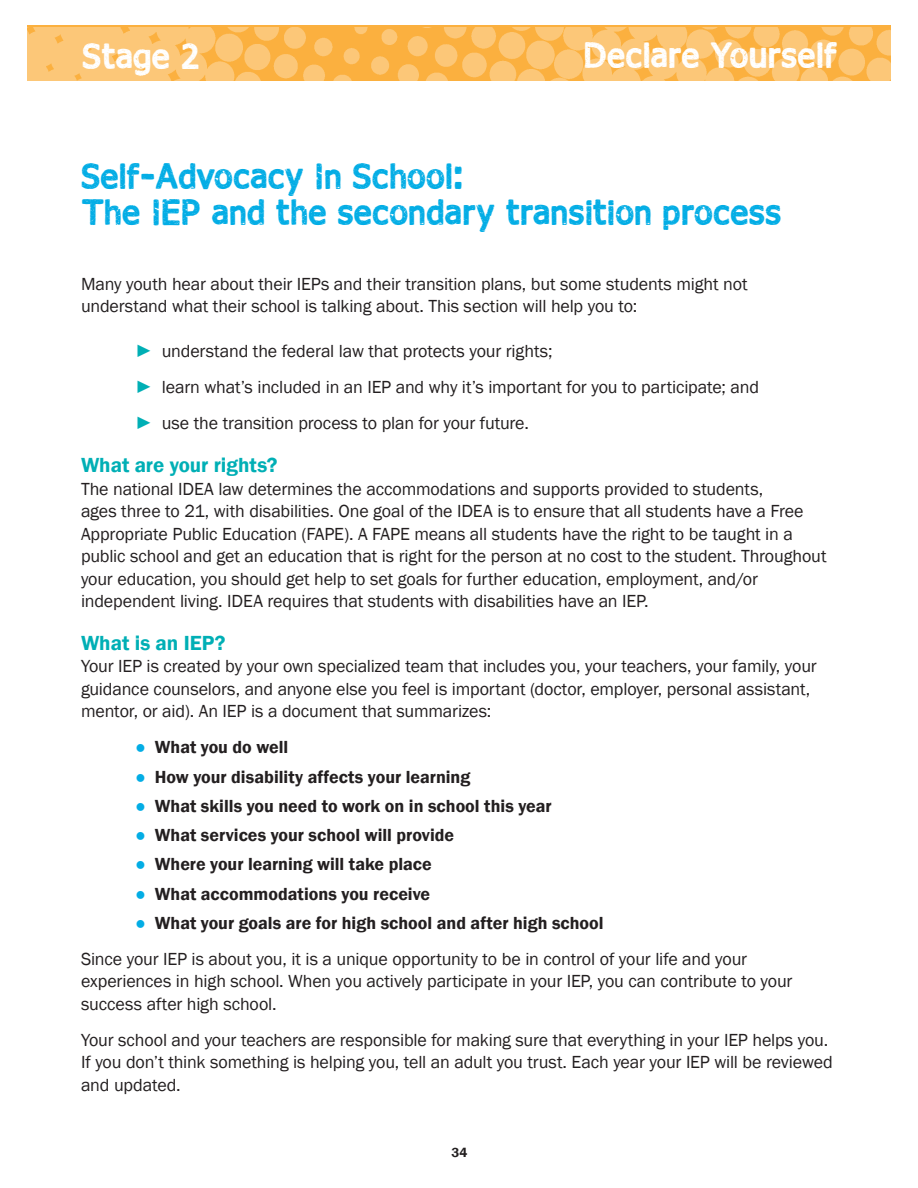
<style>
.page{position:relative;width:918px;height:1188px;background:#fff}
.page>*{position:absolute;margin:0;border:0;box-sizing:border-box;transform-origin:0 0}
.Headers{font:36px/36px "Good bye lullaby";color:#03ade5}
.t1{font:36px "Good bye lullaby";color:#fff}
.Paragraph_Header{font:600 21px "Franklin Gothic";color:#00afb5}
.Body_Copy{font:18px/22.5px "Franklin Gothic";letter-spacing:-.01em;color:#231f20}
.Body_Copy-2{font:600 18px "Franklin Gothic";color:#231f20}
.t2{font:600 13.5px "Franklin Gothic";color:#231f20}
.s1{color:#00afb5}
.s2{color:#03ade5}
</style>
<div class="page">
<img style="left:27px;top:27px;width:864px;height:54px">
<h1 class="t1" style="left:590px;top:37px;width:248px">Accept Yourself</h1>
<h1 class="t1" style="left:82px;top:38px;width:120px">Stage 2</h1>
<h1 class="t1" style="left:584px;top:37px;width:118px">Declare</h1>
<h1 class="t1" style="left:179px;top:38px;width:21px">1</h1>
<p class="Headers" style="left:81px;top:159px;width:702px">Self-Advocacy In School:<br>The IEP and the secondary transition process</p>
<p class="Body_Copy" style="left:81px;top:273px;width:668px">Many youth hear about their IEPs and their transition plans, but some students might not understand what their school is talking about. This section will help you to:</p>
<p class="Body_Copy" style="left:135px;top:341px;width:419px"><span class="s1">►</span> understand the federal law that protects your rights;</p>
<p class="Body_Copy" style="left:135px;top:377px;width:626px"><span class="s1">►</span> learn what’s included in an IEP and why it’s important for you to participate; and</p>
<p class="Body_Copy" style="left:135px;top:413px;width:395px"><span class="s1">►</span> use the transition process to plan for your future.</p>
<p class="Paragraph_Header" style="left:81px;top:452px;width:198px">What are your rights?</p>
<p class="Body_Copy" style="left:81px;top:478px;width:747px">The national IDEA law determines the accommodations and supports provided to students,<br>ages three to 21, with disabilities. One goal of the IDEA is to ensure that all students have a Free Appropriate Public Education (FAPE). A FAPE means all students have the right to be taught in a public school and get an education that is right for the person at no cost to the student. Throughout your education, you should get help to set goals for further education, employment, and/or independent living. IDEA requires that students with disabilities have an IEP.</p>
<p class="Paragraph_Header" style="left:81px;top:630px;width:146px">What is an IEP?</p>
<p class="Body_Copy" style="left:81px;top:656px;width:737px">Your IEP is created by your own specialized team that includes you, your teachers, your family, your guidance counselors, and anyone else you feel is important (doctor, employer, personal assistant, mentor, or aid). An IEP is a document that summarizes:</p>
<p class="Body_Copy-2" style="left:135px;top:736px;width:155px"><span class="s2">●</span> What you do well</p>
<p class="Body_Copy-2" style="left:135px;top:766px;width:337px"><span class="s2">●</span> How your disability affects your learning</p>
<p class="Body_Copy-2" style="left:135px;top:795px;width:418px"><span class="s2">●</span> What skills you need to work on in school this year</p>
<p class="Body_Copy-2" style="left:135px;top:824px;width:321px"><span class="s2">●</span> What services your school will provide</p>
<p class="Body_Copy-2" style="left:135px;top:853px;width:298px"><span class="s2">●</span> Where your learning will take place</p>
<p class="Body_Copy-2" style="left:135px;top:883px;width:297px"><span class="s2">●</span> What accommodations you receive</p>
<p class="Body_Copy-2" style="left:135px;top:912px;width:470px"><span class="s2">●</span> What your goals are for high school and after high school</p>
<p class="Body_Copy" style="left:81px;top:948px;width:713px">Since your IEP is about you, it is a unique opportunity to be in control of your life and your experiences in high school. When you actively participate in your IEP, you can contribute to your success after high school.</p>
<p class="Body_Copy" style="left:81px;top:1029px;width:753px">Your school and your teachers are responsible for making sure that everything in your IEP helps you.<br>If you don’t think something is helping you, tell an adult you trust. Each year your IEP will be reviewed and updated.</p>
<p class="t2" style="left:452px;top:1144px;width:17px">34</p>
</div>
